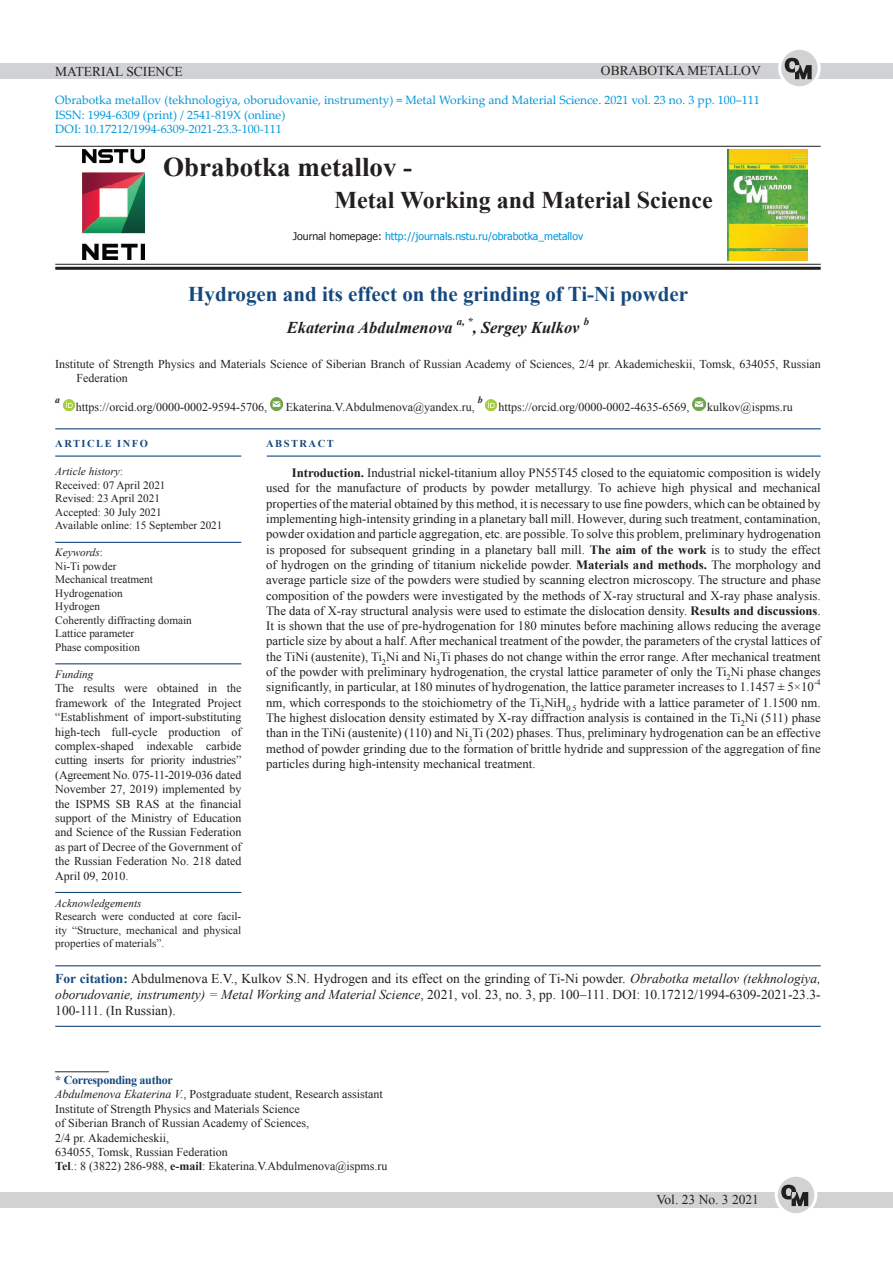
<style>
.page{position:relative;width:893px;height:1263px;background:#fff}
.page>*{position:absolute;margin:0;border:0;box-sizing:border-box;transform-origin:0 0}
.t1{font:700 27px "Times New Roman";color:#231f20}
.t2{font:700 24px "Times New Roman";color:#231f20}
.t3{font:700 21px "Times New Roman";color:#15497e}
.t4{font:18px "Minion Pro";color:#231f20}
.t5{font:italic 700 16.5px "Times New Roman";color:#231f20}
.t6{font:13.5px/16.2px "Times New Roman";color:#231f20;text-align:justify}
.t7{font:12.75px/15.3px "Times New Roman";color:#231f20;text-align:justify}
.t8{font:12px/14.4px "Times New Roman";color:#231f20}
.t9{font:12px/14.4px "Palatino Linotype";color:#0095d9}
.t10{font:11.25px/13.5px "Times New Roman";color:#231f20}
.t11{font:italic 11.25px "Times New Roman";color:#231f20}
.t12{font:italic 700 10.8px "Times New Roman";color:#231f20}
.t13{font:10.5px "Tahoma";color:#0095d9}
.t14{font:700 10.5px "Times New Roman";letter-spacing:.14em;color:#15497e}
.t15{font:italic 700 9.75px "Times New Roman";color:#231f20}
.t16{font:8.25px "Times New Roman";color:#231f20}
.s1{color:#231f20}
.s2{font-style:italic}
.s3{font-weight:700}
.s4{font-weight:700;color:#15497e}
</style>
<div class="page">
<div style="left:0;top:64px;width:893px;height:15px;background:#d1d2d4"></div>
<svg style="left:780px;top:48px;width:39px;height:40px"></svg>
<div style="left:778px;top:47px;width:43px;height:42px;border:3px solid #fff;border-radius:50%"></div>
<div style="left:0;top:1192px;width:893px;height:16px;background:#d1d2d4"></div>
<svg style="left:785px;top:58px;width:27px;height:21px"></svg>
<svg style="left:776px;top:1175px;width:40px;height:40px"></svg>
<div style="left:775px;top:1174px;width:42px;height:42px;border:3px solid #fff;border-radius:50%"></div>
<svg style="left:781px;top:1185px;width:27px;height:21px"></svg>
<svg style="left:63px;top:400px;width:11px;height:11px"></svg>
<svg style="left:270px;top:398px;width:13px;height:13px"></svg>
<svg style="left:486px;top:400px;width:10px;height:11px"></svg>
<svg style="left:692px;top:398px;width:13px;height:13px"></svg>
<hr style="left:55px;top:264px;width:766px;height:1px;background:#231f20">
<hr style="left:55px;top:267px;width:766px;height:3px;background:#231f20">
<hr style="left:55px;top:146px;width:766px;height:1px;background:#231f20">
<img style="left:83px;top:149px;width:61px;height:110px">
<img style="left:728px;top:150px;width:80px;height:110px">
<hr style="left:55px;top:428px;width:766px;height:1px;background:#15497e">
<hr style="left:55px;top:663px;width:186px;height:1px;background:#15497e">
<hr style="left:55px;top:892px;width:186px;height:1px;background:#15497e">
<hr style="left:55px;top:1026px;width:766px;height:1px;background:#15497e">
<hr style="left:55px;top:455px;width:186px;height:2px;background:#15497e">
<hr style="left:55px;top:542px;width:186px;height:1px;background:#15497e">
<hr style="left:267px;top:455px;width:554px;height:2px;background:#15497e">
<hr style="left:55px;top:965px;width:766px;height:1px;background:#15497e">
<p class="t6" style="left:55px;top:63px;width:129px">MATERIAL SCIENCE</p>
<p class="t6" style="left:601px;top:62px;width:161px">OBRABOTKA METALLOV</p>
<p class="t9" style="left:55px;top:93px;width:706px">Obrabotka metallov (tekhnologiya, oborudovanie, instrumenty) = Metal Working and Material Science. 2021 vol. 23 no. 3 pp. 100–111<br>ISSN: 1994-6309 (print) / 2541-819X (online)<br>DOI: 10.17212/1994-6309-2021-23.3-100-111</p>
<h1 class="t1" style="left:163px;top:148px;width:250px">Obrabotka metallov -</h1>
<h2 class="t2" style="left:334px;top:183px;width:380px">Metal Working and Material Science</h2>
<p class="t13" style="left:293px;top:230px;width:292px"><span class="s1">Journal homepage:</span> http://journals.nstu.ru/obrabotka_metallov</p>
<h3 class="t3" style="left:188px;top:279px;width:501px">Hydrogen and its effect on the grinding of Ti-Ni powder</h3>
<p class="t5" style="left:287px;top:316px;width:167px">Ekaterina Abdulmenova</p>
<p class="t12" style="left:457px;top:314px;width:18px">a, *</p>
<p class="t5" style="left:473px;top:316px;width:108px">, Sergey Kulkov</p>
<p class="t12" style="left:584px;top:314px;width:7px">b</p>
<p class="t8" style="left:77px;top:356px;width:746px;text-indent:-21px">Institute of Strength Physics and Materials Science of Siberian Branch of Russian Academy of Sciences, 2/4 pr. Akademicheskii, Tomsk, 634055, Russian<br>Federation</p>
<p class="t15" style="left:55px;top:393px;width:6px">a</p>
<p class="t8" style="left:76px;top:399px;width:193px">https://orcid.org/0000-0002-9594-5706,</p>
<p class="t8" style="left:286px;top:399px;width:190px">Ekaterina.V.Abdulmenova@yandex.ru,</p>
<p class="t15" style="left:478px;top:393px;width:6px">b</p>
<p class="t8" style="left:498px;top:399px;width:193px">https://orcid.org/0000-0002-4635-6569,</p>
<p class="t8" style="left:707px;top:399px;width:87px">kulkov@ispms.ru</p>
<p class="t14" style="left:55px;top:437px;width:94px">ARTICLE INFO</p>
<p class="t10" style="left:55px;top:465px;width:169px"><span class="s2">Article history</span>:<br>Received: 07 April 2021<br>Revised: 23 April 2021<br>Accepted: 30 July 2021<br>Available online: 15 September 2021</p>
<p class="t10" style="left:55px;top:546px;width:138px"><span class="s2">Keywords</span>:<br>Ni-Ti powder<br>Mechanical treatment<br>Hydrogenation<br>Hydrogen<br>Coherently diffracting domain<br>Lattice parameter<br>Phase composition</p>
<p class="t11" style="left:55px;top:666px;width:40px">Funding</p>
<p class="t8" style="left:55px;top:681px;width:188px;text-align:justify">The results were obtained in the framework of the Integrated Project “Establishment of import-substituting high-tech full-cycle production of complex-shaped indexable carbide cutting inserts for priority industries” (Agreement No. 075-11-2019-036 dated November 27, 2019) implemented by the ISPMS SB RAS at the financial support of the Ministry of Education and Science of the Russian Federation as part of Decree of the Government of the Russian Federation No. 218 dated April 09, 2010.</p>
<p class="t11" style="left:55px;top:895px;width:88px">Acknowledgements</p>
<p class="t10" style="left:55px;top:909px;width:188px;text-align:justify">Research were conducted at core facil&shy;ity “Structure, mechanical and physical properties of materials”.</p>
<p class="t14" style="left:266px;top:437px;width:69px">ABSTRACT</p>
<p class="t7" style="left:266px;top:465px;width:556px;text-indent:26px"><span class="s3">Introduction.</span> Industrial nickel-titanium alloy PN55T45 closed to the equiatomic composition is widely used for the manufacture of products by powder metallurgy. To achieve high physical and mechanical properties of the material obtained by this method, it is necessary to use fine powders, which can be obtained by implementing high-intensity grinding in a planetary ball mill. However, during such treatment, contamination, powder oxidation and particle aggregation, etc. are possible. To solve this problem, preliminary hydrogenation is proposed for subsequent grinding in a planetary ball mill. <span class="s3">The aim of the work</span> is to study the effect of hydrogen on the grinding of titanium nickelide powder. <span class="s3">Materials and methods.</span> The morphology and average particle size of the powders were studied by scanning electron microscopy. The structure and phase composition of the powders were investigated by the methods of X-ray structural and X-ray phase analysis.<br>The data of X-ray structural analysis were used to estimate the dislocation density. <span class="s3">Results and discussions</span>.<br>It is shown that the use of pre-hydrogenation for 180 minutes before machining allows reducing the average particle size by about a half. After mechanical treatment of the powder, the parameters of the crystal lattices of the TiNi (austenite), Ti<sub>2</sub>Ni and Ni<sub>3</sub>Ti phases do not change within the error range. After mechanical treatment of the powder with preliminary hydrogenation, the crystal lattice parameter of only the Ti<sub>2</sub>Ni phase changes significantly, in particular, at 180 minutes of hydrogenation, the lattice parameter increases to 1.1457 ± 5×10</p>
<p class="t16" style="left:814px;top:677px;width:8px">-4</p>
<p class="t7" style="left:266px;top:695px;width:556px">nm, which corresponds to the stoichiometry of the Ti<sub>2</sub>NiH<sub>0.5</sub> hydride with a lattice parameter of 1.1500 nm.<br>The highest dislocation density estimated by X-ray diffraction analysis is contained in the Ti<sub>2</sub>Ni (511) phase than in the TiNi (austenite) (110) and Ni<sub>3</sub>Ti (202) phases. Thus, preliminary hydrogenation can be an effective method of powder grinding due to the formation of brittle hydride and suppression of the aggregation of fine particles during high-intensity mechanical treatment.</p>
<p class="t6" style="left:55px;top:970px;width:767px"><span class="s4">For citation:</span> Abdulmenova E.V., Kulkov S.N. Hydrogen and its effect on the grinding of Ti-Ni powder<span class="s2">. Obrabotka metallov (tekhnologiya, oborudovanie, instrumenty) = Metal Working and Material Science</span>, 2021, vol. 23, no. 3, pp. 100–111. DOI: 10.17212/1994-6309-2021-23.3- 100-111. (In Russian).</p>
<h3 class="t4" style="left:55px;top:1052px;width:56px">______</h3>
<p class="t8" style="left:55px;top:1073px;width:334px"><span class="s4">* Corresponding author<br></span><span class="s2">Abdulmenova Ekaterina V.</span>, Postgraduate student, Research assistant Institute of Strength Physics and Materials Science<br>of Siberian Branch of Russian Academy of Sciences,<br>2/4 pr. Akademicheskii,<br>634055, Tomsk, Russian Federation<br><span class="s3">Tel</span>.: 8 (3822) 286-988, <span class="s3">e-mail</span>: Ekaterina.V.Abdulmenova@ispms.ru</p>
<p class="t6" style="left:656px;top:1191px;width:104px">Vol. 23 No. 3 2021</p>
</div>
